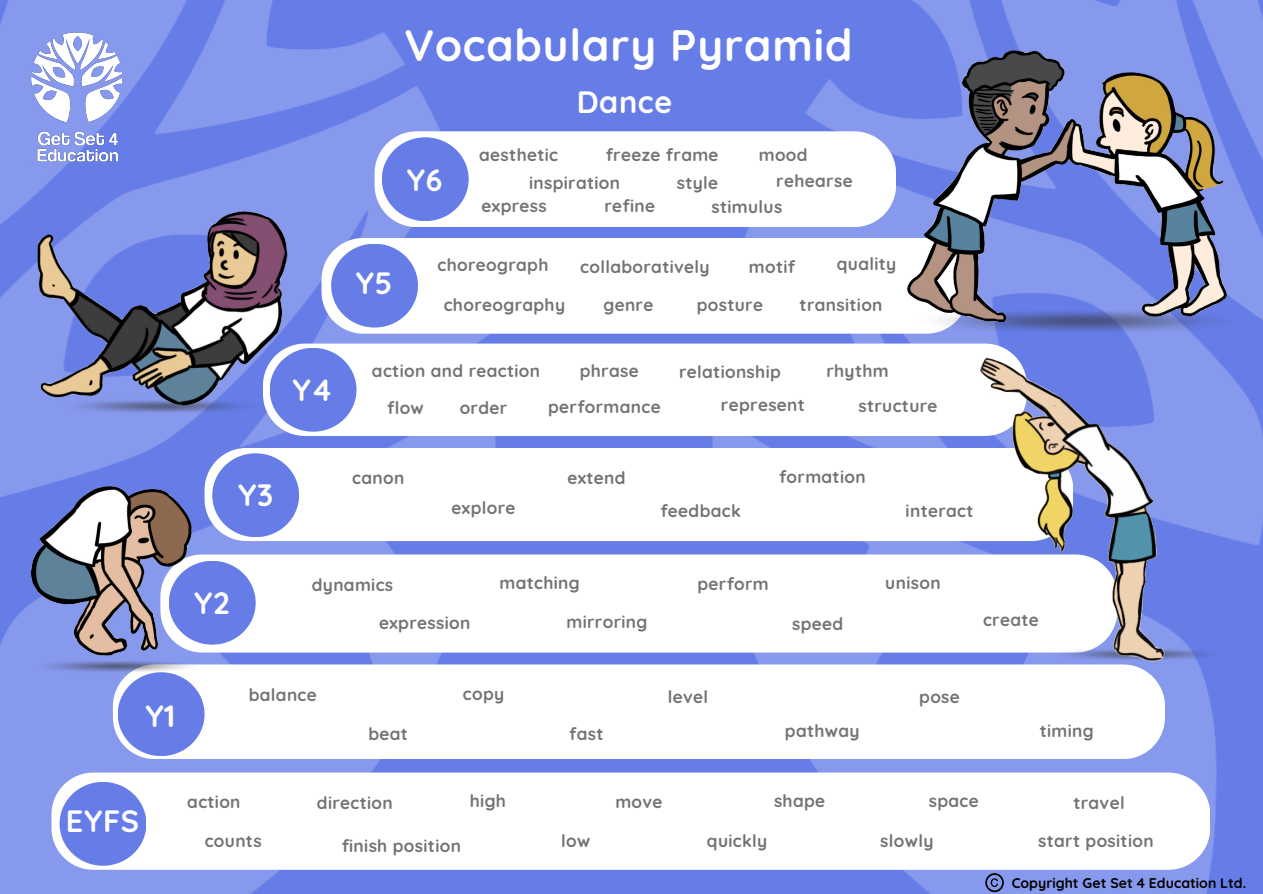
<style>
.page{position:relative;width:1263px;height:894px;background:#fff}
.page>*{position:absolute;margin:0;border:0;box-sizing:border-box;transform-origin:0 0}
.t1{font:700 43.95px "Quicksand";letter-spacing:.02em;color:#fff}
.t2{font:700 30.75px "Quicksand";letter-spacing:.02em;color:#fff}
.t3{font:700 17.25px "Quicksand";letter-spacing:.02em;color:#737373}
.t4{font:700 14.1px "Quicksand";color:#000}
</style>
<div class="page">
<div style="left:0;top:0;width:1263px;height:893px;background:#667de8"></div>
<img style="left:0;top:0;width:500px;height:893px">
<img style="left:710px;top:0;width:553px;height:893px">
<div style="left:51px;top:772px;width:1159px;height:97px;background:#fff"></div>
<div style="left:113px;top:664px;width:1052px;height:94px;background:#fff;border-radius:42px"></div>
<div style="left:160px;top:554px;width:957px;height:98px;background:#fff;border-radius:42px"></div>
<div style="left:205px;top:448px;width:766px;height:93px;background:#fff"></div>
<div style="left:358px;top:343px;width:669px;height:93px;background:#fff"></div>
<div style="left:358px;top:238px;width:555px;height:95px;background:#fff"></div>
<div style="left:375px;top:131px;width:521px;height:96px;background:#fff"></div>
<div style="left:60px;top:781px;width:86px;height:84px;background:#667de8;border-radius:50%"></div>
<div style="left:118px;top:672px;width:87px;height:83px;background:#667de8;border-radius:50%"></div>
<div style="left:169px;top:560px;width:87px;height:84px;background:#667de8;border-radius:50%"></div>
<div style="left:212px;top:453px;width:87px;height:84px;background:#667de8;border-radius:50%"></div>
<div style="left:331px;top:243px;width:87px;height:84px;background:#667de8;border-radius:50%"></div>
<div style="left:382px;top:137px;width:87px;height:84px;background:#667de8;border-radius:50%"></div>
<img style="left:31px;top:32px;width:92px;height:127px">
<img style="left:913px;top:309px;width:334px;height:24px">
<img style="left:1188px;top:648px;width:39px;height:12px">
<img style="left:0;top:159px;width:358px;height:280px">
<img style="left:971px;top:344px;width:217px;height:326px">
<img style="left:907px;top:50px;width:319px;height:271px">
<img style="left:0;top:457px;width:215px;height:215px">
<svg style="left:985px;top:872px;width:19px;height:19px"></svg>
<p class="t2" style="left:292px;top:370px;width:42px">Y4</p>
<p class="t2" style="left:238px;top:475px;width:36px">Y3</p>
<p class="t1" style="left:404px;top:17px;width:449px">Vocabulary Pyramid</p>
<p class="t2" style="left:356px;top:263px;width:38px">Y5</p>
<p class="t2" style="left:407px;top:160px;width:37px">Y6</p>
<p class="t2" style="left:577px;top:82px;width:97px">Dance</p>
<p class="t3" style="left:479px;top:144px;width:80px">aesthetic</p>
<p class="t3" style="left:606px;top:144px;width:114px">freeze frame</p>
<p class="t3" style="left:529px;top:171px;width:93px">inspiration</p>
<p class="t3" style="left:759px;top:144px;width:50px">mood</p>
<p class="t3" style="left:776px;top:170px;width:78px">rehearse</p>
<p class="t3" style="left:711px;top:195px;width:72px">stimulus</p>
<p class="t3" style="left:677px;top:171px;width:43px">style</p>
<p class="t3" style="left:604px;top:195px;width:52px">refine</p>
<p class="t3" style="left:482px;top:195px;width:67px">express</p>
<p class="t3" style="left:437px;top:254px;width:112px">choreograph</p>
<p class="t3" style="left:444px;top:293px;width:123px">choreography</p>
<p class="t3" style="left:837px;top:253px;width:61px">quality</p>
<p class="t3" style="left:800px;top:293px;width:84px">transition</p>
<p class="t3" style="left:580px;top:256px;width:131px">collaboratively</p>
<p class="t3" style="left:603px;top:293px;width:51px">genre</p>
<p class="t3" style="left:749px;top:256px;width:48px">motif</p>
<p class="t3" style="left:697px;top:293px;width:68px">posture</p>
<p class="t3" style="left:580px;top:360px;width:61px">phrase</p>
<p class="t3" style="left:679px;top:360px;width:103px">relationship</p>
<p class="t3" style="left:721px;top:394px;width:86px">represent</p>
<p class="t3" style="left:372px;top:360px;width:170px">action and reaction</p>
<p class="t3" style="left:387px;top:397px;width:38px">flow</p>
<p class="t3" style="left:460px;top:397px;width:49px">order</p>
<p class="t3" style="left:548px;top:395px;width:114px">performance</p>
<p class="t3" style="left:826px;top:360px;width:64px">rhythm</p>
<p class="t3" style="left:858px;top:395px;width:81px">structure</p>
<p class="t3" style="left:352px;top:466px;width:54px">canon</p>
<p class="t3" style="left:452px;top:496px;width:65px">explore</p>
<p class="t3" style="left:567px;top:466px;width:60px">extend</p>
<p class="t3" style="left:660px;top:500px;width:82px">feedback</p>
<p class="t3" style="left:779px;top:465px;width:88px">formation</p>
<p class="t3" style="left:906px;top:500px;width:69px">interact</p>
<p class="t2" style="left:194px;top:583px;width:37px">Y2</p>
<p class="t3" style="left:312px;top:574px;width:83px">dynamics</p>
<p class="t3" style="left:379px;top:611px;width:93px">expression</p>
<p class="t3" style="left:499px;top:571px;width:82px">matching</p>
<p class="t3" style="left:566px;top:611px;width:82px">mirroring</p>
<p class="t3" style="left:697px;top:573px;width:73px">perform</p>
<p class="t3" style="left:792px;top:612px;width:53px">speed</p>
<p class="t3" style="left:885px;top:571px;width:57px">unison</p>
<p class="t3" style="left:983px;top:608px;width:57px">create</p>
<p class="t2" style="left:145px;top:695px;width:32px">Y1</p>
<p class="t3" style="left:249px;top:683px;width:70px">balance</p>
<p class="t3" style="left:668px;top:685px;width:42px">level</p>
<p class="t3" style="left:463px;top:682px;width:43px">copy</p>
<p class="t3" style="left:919px;top:685px;width:42px">pose</p>
<p class="t3" style="left:368px;top:722px;width:41px">beat</p>
<p class="t3" style="left:569px;top:722px;width:36px">fast</p>
<p class="t3" style="left:785px;top:720px;width:76px">pathway</p>
<p class="t3" style="left:1040px;top:720px;width:55px">timing</p>
<p class="t2" style="left:66px;top:801px;width:75px">EYFS</p>
<p class="t3" style="left:470px;top:789px;width:38px">high</p>
<p class="t3" style="left:615px;top:790px;width:49px">move</p>
<p class="t3" style="left:187px;top:790px;width:55px">action</p>
<p class="t3" style="left:317px;top:791px;width:77px">direction</p>
<p class="t3" style="left:342px;top:834px;width:121px">finish position</p>
<p class="t3" style="left:205px;top:829px;width:58px">counts</p>
<p class="t3" style="left:561px;top:829px;width:31px">low</p>
<p class="t3" style="left:774px;top:789px;width:53px">shape</p>
<p class="t3" style="left:929px;top:789px;width:51px">space</p>
<p class="t3" style="left:1073px;top:791px;width:53px">travel</p>
<p class="t3" style="left:707px;top:829px;width:62px">quickly</p>
<p class="t3" style="left:880px;top:830px;width:55px">slowly</p>
<p class="t3" style="left:1038px;top:830px;width:117px">start position</p>
<p class="t4" style="left:1012px;top:873px;width:236px">Copyright Get Set 4 Education Ltd.</p>
</div>
